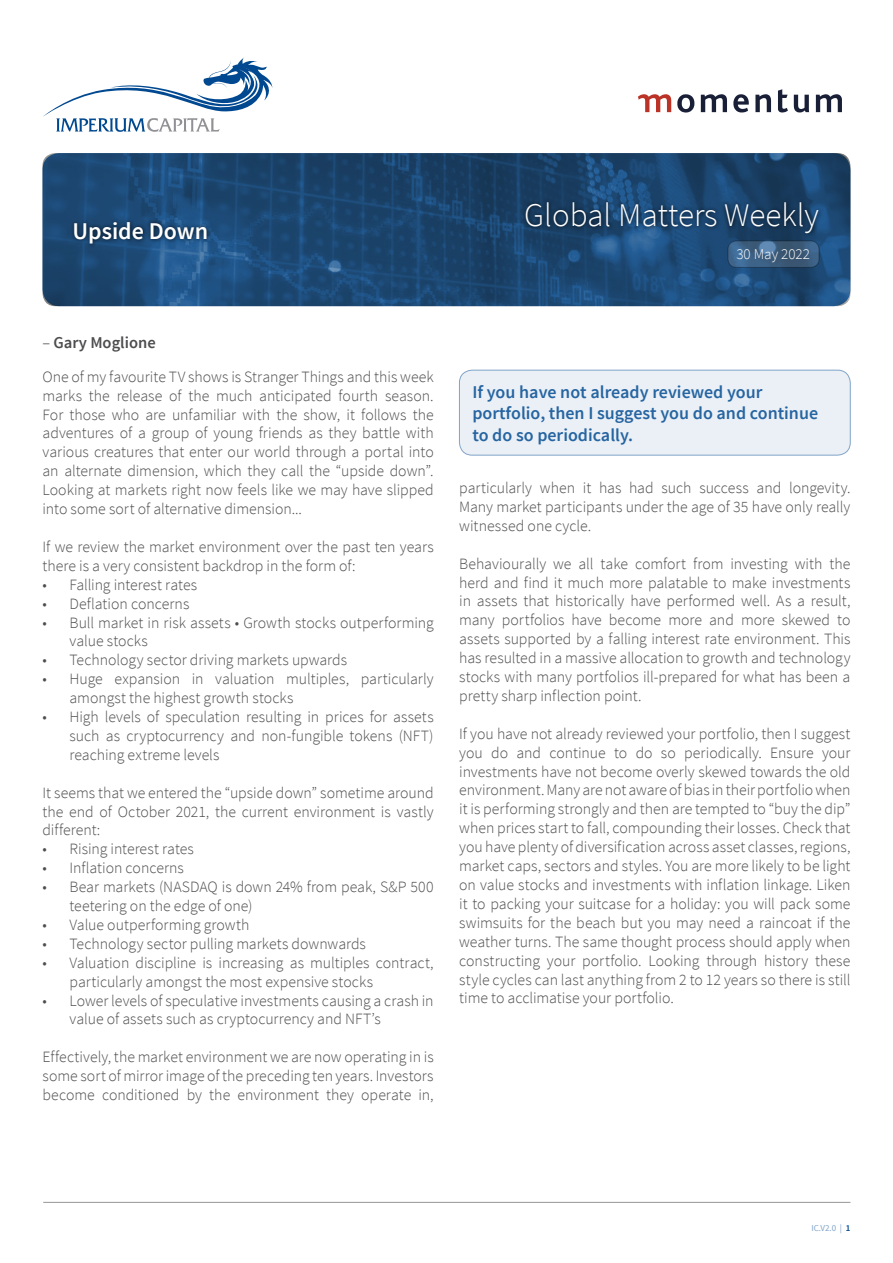
<style>
.page{position:relative;width:893px;height:1263px;background:#fff}
.page>*{position:absolute;margin:0;border:0;box-sizing:border-box;transform-origin:0 0}
.t1{font:300 33px "Source Sans Pro";color:#fff}
.t2{font:600 24px "Source Sans Pro";color:#fff}
.t3{font:600 18px/21.6px "Source Sans Pro";color:#2665a1}
.t4{font:600 16.5px "Source Sans Pro";color:#4d4d4f}
.t5{font:300 15.75px/18.9px "Source Sans Pro";color:#4d4d4f;text-align:justify}
.t6{font:300 15px "Source Sans Pro";color:#fff}
.t7{font:9px "Source Sans Pro";color:#80a4c8}
.s1{font-weight:300;font-size:16.2px}
.s2{font-weight:600;color:#004990}
</style>
<div class="page">
<svg style="left:638px;top:94px;width:33px;height:18px"></svg>
<svg style="left:701px;top:94px;width:26px;height:18px"></svg>
<svg style="left:733px;top:94px;width:16px;height:18px"></svg>
<svg style="left:755px;top:94px;width:16px;height:18px"></svg>
<svg style="left:778px;top:89px;width:10px;height:23px"></svg>
<svg style="left:794px;top:95px;width:15px;height:17px"></svg>
<svg style="left:816px;top:94px;width:26px;height:18px"></svg>
<svg style="left:677px;top:94px;width:17px;height:19px"></svg>
<svg style="left:43px;top:57px;width:230px;height:75px"></svg>
<svg style="left:43px;top:153px;width:807px;height:153px;background:#1c4772"></svg>
<div style="left:522px;top:199px;width:301px;height:39px;background:#000;opacity:.75"></div>
<svg style="left:728px;top:241px;width:91px;height:26px;background:#3e6285"></svg>
<div style="left:728px;top:241px;width:91px;height:27px;border:1px solid #000;border-radius:9px"></div>
<div style="left:70px;top:218px;width:142px;height:30px;background:#000;opacity:.75"></div>
<hr style="left:43px;top:1202px;width:807px;height:1px;background:#939598">
<div style="left:459px;top:370px;width:391px;height:85px;background:#ebf0f6;border-radius:13px"></div>
<div style="left:459px;top:370px;width:391px;height:85px;border:1px solid #80a4c8;border-radius:13px"></div>
<h2 class="t2" style="left:73px;top:216px;width:137px">Upside Down</h2>
<h1 class="t1" style="left:524px;top:195px;width:296px">Global Matters Weekly</h1>
<p class="t6" style="left:736px;top:245px;width:75px">30 May 2022</p>
<p class="t4" style="left:43px;top:332px;width:115px"><span class="s1">–</span> Gary Moglione</p>
<p class="t5" style="left:43px;top:367px;width:393px">One of my favourite TV shows is Stranger Things and this week marks the release of the much anticipated fourth season.<br>For those who are unfamiliar with the show, it follows the adventures of a group of young friends as they battle with various creatures that enter our world through a portal into an alternate dimension, which they call the “upside down”.<br>Looking at markets right now feels like we may have slipped into some sort of alternative dimension...</p>
<p class="t5" style="left:43px;top:537px;width:393px">If we review the market environment over the past ten years there is a very consistent backdrop in the form of:</p>
<p class="t5" style="left:43px;top:575px;width:156px">• Falling interest rates</p>
<p class="t5" style="left:43px;top:594px;width:148px">• Deflation concerns</p>
<p class="t5" style="left:70px;top:613px;width:366px;text-indent:-27px">• Bull market in risk assets • Growth stocks outperforming value stocks</p>
<p class="t5" style="left:43px;top:651px;width:306px">• Technology sector driving markets upwards</p>
<p class="t5" style="left:70px;top:670px;width:366px;text-indent:-27px">• Huge expansion in valuation multiples, particularly amongst the highest growth stocks</p>
<p class="t5" style="left:70px;top:707px;width:366px;text-indent:-27px">• High levels of speculation resulting in prices for assets such as cryptocurrency and non-fungible tokens (NFT) reaching extreme levels</p>
<p class="t5" style="left:43px;top:783px;width:393px">It seems that we entered the “upside down” sometime around the end of October 2021, the current environment is vastly different:</p>
<p class="t5" style="left:43px;top:840px;width:153px">• Rising interest rates</p>
<p class="t5" style="left:43px;top:859px;width:143px">• Inflation concerns</p>
<p class="t5" style="left:70px;top:877px;width:366px;text-indent:-27px">• Bear markets (NASDAQ is down 24% from peak, S&amp;P 500 teetering on the edge of one)</p>
<p class="t5" style="left:43px;top:915px;width:209px">• Value outperforming growth</p>
<p class="t5" style="left:43px;top:934px;width:325px">• Technology sector pulling markets downwards</p>
<p class="t5" style="left:70px;top:953px;width:366px;text-indent:-27px">• Valuation discipline is increasing as multiples contract, particularly amongst the most expensive stocks</p>
<p class="t5" style="left:70px;top:991px;width:366px;text-indent:-27px">• Lower levels of speculative investments causing a crash in value of assets such as cryptocurrency and NFT’s</p>
<p class="t5" style="left:43px;top:1048px;width:393px">Effectively, the market environment we are now operating in is some sort of mirror image of the preceding ten years. Investors become conditioned by the environment they operate in,</p>
<p class="t3" style="left:472px;top:381px;width:347px">If you have not already reviewed your portfolio, then I suggest you do and continue to do so periodically.</p>
<p class="t5" style="left:459px;top:478px;width:393px">particularly when it has had such success and longevity.<br>Many market participants under the age of 35 have only really witnessed one cycle.</p>
<p class="t5" style="left:459px;top:554px;width:393px">Behaviourally we all take comfort from investing with the herd and find it much more palatable to make investments in assets that historically have performed well. As a result, many portfolios have become more and more skewed to assets supported by a falling interest rate environment. This has resulted in a massive allocation to growth and technology stocks with many portfolios ill-prepared for what has been a pretty sharp inflection point.</p>
<p class="t5" style="left:459px;top:724px;width:393px">If you have not already reviewed your portfolio, then I suggest you do and continue to do so periodically. Ensure your investments have not become overly skewed towards the old environment. Many are not aware of bias in their portfolio when it is performing strongly and then are tempted to “buy the dip” when prices start to fall, compounding their losses. Check that you have plenty of diversification across asset classes, regions, market caps, sectors and styles. You are more likely to be light on value stocks and investments with inflation linkage. Liken it to packing your suitcase for a holiday: you will pack some swimsuits for the beach but you may need a raincoat if the weather turns. The same thought process should apply when constructing your portfolio. Looking through history these style cycles can last anything from 2 to 12 years so there is still time to acclimatise your portfolio.</p>
<p class="t7" style="left:811px;top:1223px;width:41px">IC.V2.0 | <span class="s2">1</span></p>
</div>
